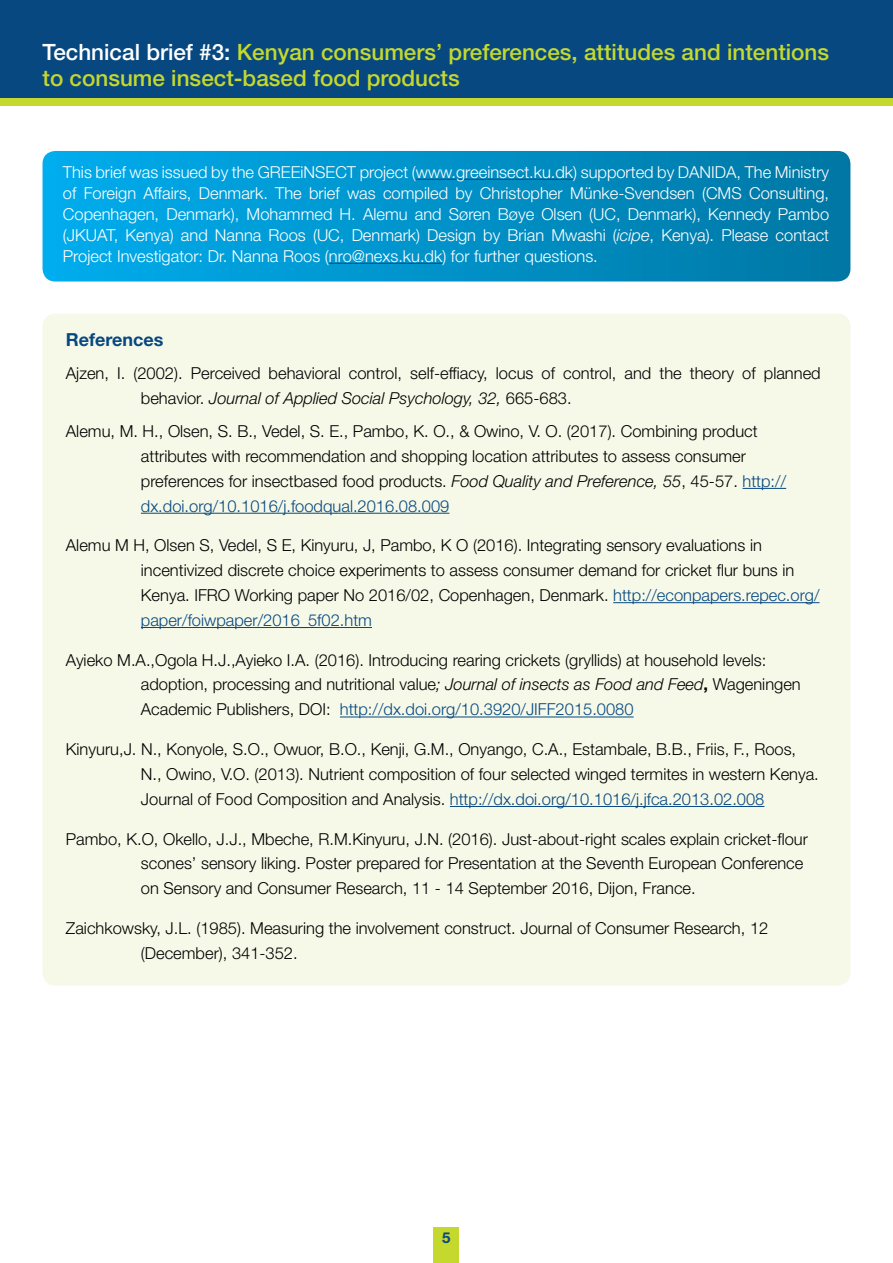
<style>
.page{position:relative;width:893px;height:1263px;background:#fff}
.page>*{position:absolute;margin:0;border:0;box-sizing:border-box;transform-origin:0 0}
.t1{font:500 22.5px/25.8px "Helvetica Neue LT Std";color:#c4d82e}
.t2{font:700 18px "Helvetica Neue LT Std";color:#084881}
.t3{font:300 16.5px/24.8px "Helvetica Neue LT Std";color:#000}
.t4{font:300 16.5px/21px "Helvetica Neue LT Std";color:#fff;text-align:justify}
.t5{font:700 15px "Helvetica Neue LT Std";color:#084881}
.s1{color:#fff}
.s2{font-style:italic}
.s3{color:#084881}
.s4{font-weight:700}
</style>
<div class="page">
<div style="left:434px;top:1228px;width:25px;height:35px;background:#c4d82e"></div>
<svg style="left:43px;top:151px;width:807px;height:130px;background:#0091c8"></svg>
<hr style="left:416px;top:179px;width:157px;height:1px;background:#084881">
<hr style="left:329px;top:263px;width:113px;height:1px;background:#084881">
<div style="left:0;top:0;width:893px;height:101px;background:#084881"></div>
<div style="left:0;top:98px;width:893px;height:7px;background:#c4d82e"></div>
<div style="left:43px;top:314px;width:807px;height:671px;background:#f6f9e8;border-radius:13px"></div>
<hr style="left:742px;top:488px;width:44px;height:1px;background:#084881">
<hr style="left:141px;top:513px;width:308px;height:1px;background:#084881">
<hr style="left:613px;top:602px;width:206px;height:1px;background:#084881">
<hr style="left:141px;top:627px;width:231px;height:1px;background:#084881">
<hr style="left:340px;top:716px;width:294px;height:1px;background:#084881">
<hr style="left:450px;top:806px;width:314px;height:1px;background:#084881">
<h1 class="t1" style="left:43px;top:39px;width:788px"><span class="s1">Technical brief #3:</span> Kenyan consumers’ preferences, attitudes and intentions to consume insect-based food products</h1>
<p class="t4" style="left:63px;top:161px;width:768px">This brief was issued by the GREEiNSECT project (www.greeinsect.ku.dk) supported by DANIDA, The Ministry of Foreign Affairs, Denmark. The brief was compiled by Christopher Münke-Svendsen (CMS Consulting, Copenhagen, Denmark), Mohammed H. Alemu and Søren Bøye Olsen (UC, Denmark), Kennedy Pambo (JKUAT, Kenya) and Nanna Roos (UC, Denmark) Design by Brian Mwashi (<span class="s2">icipe</span>, Kenya). Please contact Project Investigator: Dr. Nanna Roos (nro@nexs.ku.dk) for further questions.</p>
<p class="t2" style="left:66px;top:328px;width:99px">References</p>
<p class="t3" style="left:141px;top:360px;width:681px;text-indent:-75px">Ajzen, I. (2002). Perceived behavioral control, self-effiacy, locus of control, and the theory of planned behavior. <span class="s2">Journal of Applied Social Psychology, 32,</span> 665-683.</p>
<p class="t3" style="left:141px;top:418px;width:647px;text-indent:-75px">Alemu, M. H., Olsen, S. B., Vedel, S. E., Pambo, K. O., &amp; Owino, V. O. (2017). Combining product attributes with recommendation and shopping location attributes to assess consumer preferences for insectbased food products. <span class="s2">Food Quality and Preference, 55</span>, 45-57. <span class="s3">http:// dx.doi.org/10.1016/j.foodqual.2016.08.009</span></p>
<p class="t3" style="left:141px;top:533px;width:680px;text-indent:-75px">Alemu M H, Olsen S, Vedel, S E, Kinyuru, J, Pambo, K O (2016). Integrating sensory evaluations in incentivized discrete choice experiments to assess consumer demand for cricket flur buns in Kenya. IFRO Working paper No 2016/02, Copenhagen, Denmark. <span class="s3">http://econpapers.repec.org/ paper/foiwpaper/2016_5f02.htm</span></p>
<p class="t3" style="left:141px;top:647px;width:661px;text-indent:-75px">Ayieko M.A.,Ogola H.J.,Ayieko I.A. (2016). Introducing rearing crickets (gryllids) at household levels: adoption, processing and nutritional value<span class="s2">; Journal of insects as Food and Feed</span><span class="s4">,</span> Wageningen<br>Academic Publishers, DOI: <span class="s3">http://dx.doi.org/10.3920/JIFF2015.0080</span></p>
<p class="t3" style="left:141px;top:736px;width:679px;text-indent:-75px">Kinyuru,J. N., Konyole, S.O., Owuor, B.O., Kenji, G.M., Onyango, C.A., Estambale, B.B., Friis, F., Roos,<br>N., Owino, V.O. (2013). Nutrient composition of four selected winged termites in western Kenya.<br>Journal of Food Composition and Analysis. <span class="s3">http://dx.doi.org/10.1016/j.jfca.2013.02.008</span></p>
<p class="t3" style="left:141px;top:826px;width:669px;text-indent:-75px">Pambo, K.O, Okello, J.J., Mbeche, R.M.Kinyuru, J.N. (2016). Just-about-right scales explain cricket-flour scones’ sensory liking. Poster prepared for Presentation at the Seventh European Conference on Sensory and Consumer Research, 11 - 14 September 2016, Dijon, France.</p>
<p class="t3" style="left:141px;top:915px;width:629px;text-indent:-75px">Zaichkowsky, J.L. (1985). Measuring the involvement construct. Journal of Consumer Research, 12 (December), 341-352.</p>
<p class="t5" style="left:442px;top:1228px;width:10px">5</p>
</div>
